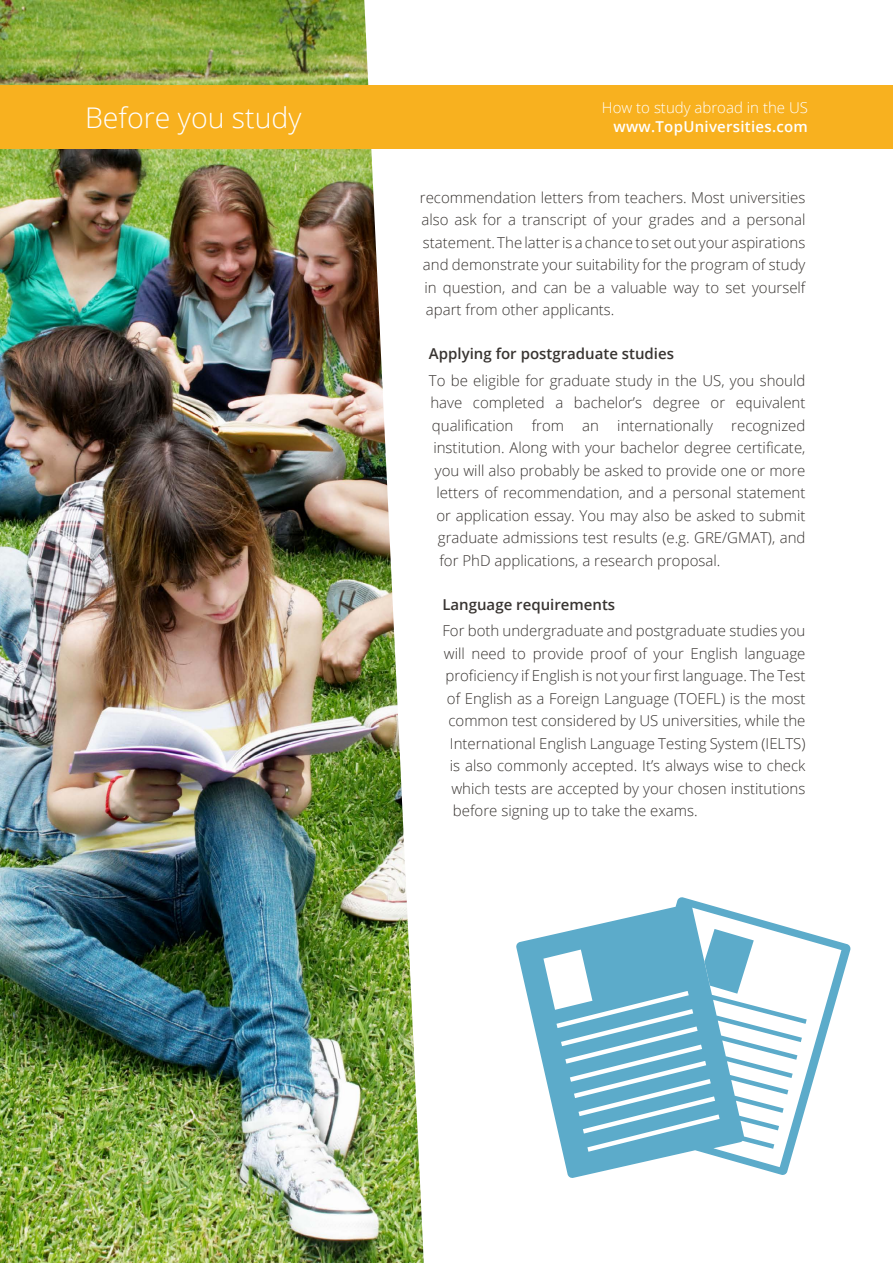
<style>
.page{position:relative;width:893px;height:1263px;background:#fff}
.page>*{position:absolute;margin:0;border:0;box-sizing:border-box;transform-origin:0 0}
.t1{font:300 28.5px "Open Sans";color:#fff}
.t2{font:300 15px "Open Sans";color:#383431}
.t3{font:600 15px "Open Sans";color:#383431}
.t4{font:300 15px "Open Sans";color:#fff}
.t5{font:600 15px "Open Sans";letter-spacing:.02em;color:#fff}
</style>
<div class="page">
<img style="left:0;top:0;width:424px;height:1263px">
<svg style="left:516px;top:897px;width:334px;height:281px"></svg>
<svg style="left:543px;top:929px;width:211px;height:223px"></svg>
<div style="left:0;top:85px;width:893px;height:64px;background:#f8b11f"></div>
<h1 class="t1" style="left:85px;top:98px;width:218px">Before you study</h1>
<p class="t4" style="left:602px;top:97px;width:207px">How to study abroad in the US</p>
<p class="t5" style="left:614px;top:117px;width:196px">www.TopUniversities.com</p>
<p class="t2" style="left:420px;top:187px;width:387px">recommendation letters from teachers. Most universities</p>
<p class="t2" style="left:421px;top:210px;width:386px">also ask for a transcript of your grades and a personal</p>
<p class="t2" style="left:423px;top:232px;width:384px">statement. The latter is a chance to set out your aspirations</p>
<p class="t2" style="left:423px;top:255px;width:384px">and demonstrate your suitability for the program of study</p>
<p class="t2" style="left:424px;top:277px;width:383px">in question, and can be a valuable way to set yourself</p>
<p class="t2" style="left:426px;top:300px;width:190px">apart from other applicants.</p>
<p class="t3" style="left:429px;top:343px;width:247px">Applying for postgraduate studies</p>
<p class="t2" style="left:429px;top:370px;width:378px">To be eligible for graduate study in the US, you should</p>
<p class="t2" style="left:430px;top:393px;width:377px">have completed a bachelor’s degree or equivalent</p>
<p class="t2" style="left:432px;top:415px;width:375px">qualification from an internationally recognized</p>
<p class="t2" style="left:433px;top:438px;width:374px">institution. Along with your bachelor degree certificate,</p>
<p class="t2" style="left:435px;top:460px;width:372px">you will also probably be asked to provide one or more</p>
<p class="t2" style="left:436px;top:483px;width:371px">letters of recommendation, and a personal statement</p>
<p class="t2" style="left:436px;top:505px;width:371px">or application essay. You may also be asked to submit</p>
<p class="t2" style="left:438px;top:528px;width:369px">graduate admissions test results (e.g. GRE/GMAT), and</p>
<p class="t2" style="left:439px;top:550px;width:282px">for PhD applications, a research proposal.</p>
<p class="t3" style="left:442px;top:594px;width:174px">Language requirements</p>
<p class="t2" style="left:442px;top:621px;width:365px">For both undergraduate and postgraduate studies you</p>
<p class="t2" style="left:444px;top:643px;width:363px">will need to provide proof of your English language</p>
<p class="t2" style="left:445px;top:666px;width:362px">proficiency if English is not your first language. The Test</p>
<p class="t2" style="left:447px;top:688px;width:360px">of English as a Foreign Language (TOEFL) is the most</p>
<p class="t2" style="left:448px;top:711px;width:359px">common test considered by US universities, while the</p>
<p class="t2" style="left:450px;top:733px;width:357px">International English Language Testing System (IELTS)</p>
<p class="t2" style="left:450px;top:756px;width:357px">is also commonly accepted. It’s always wise to check</p>
<p class="t2" style="left:451px;top:778px;width:356px">which tests are accepted by your chosen institutions</p>
<p class="t2" style="left:453px;top:801px;width:246px">before signing up to take the exams.</p>
</div>
